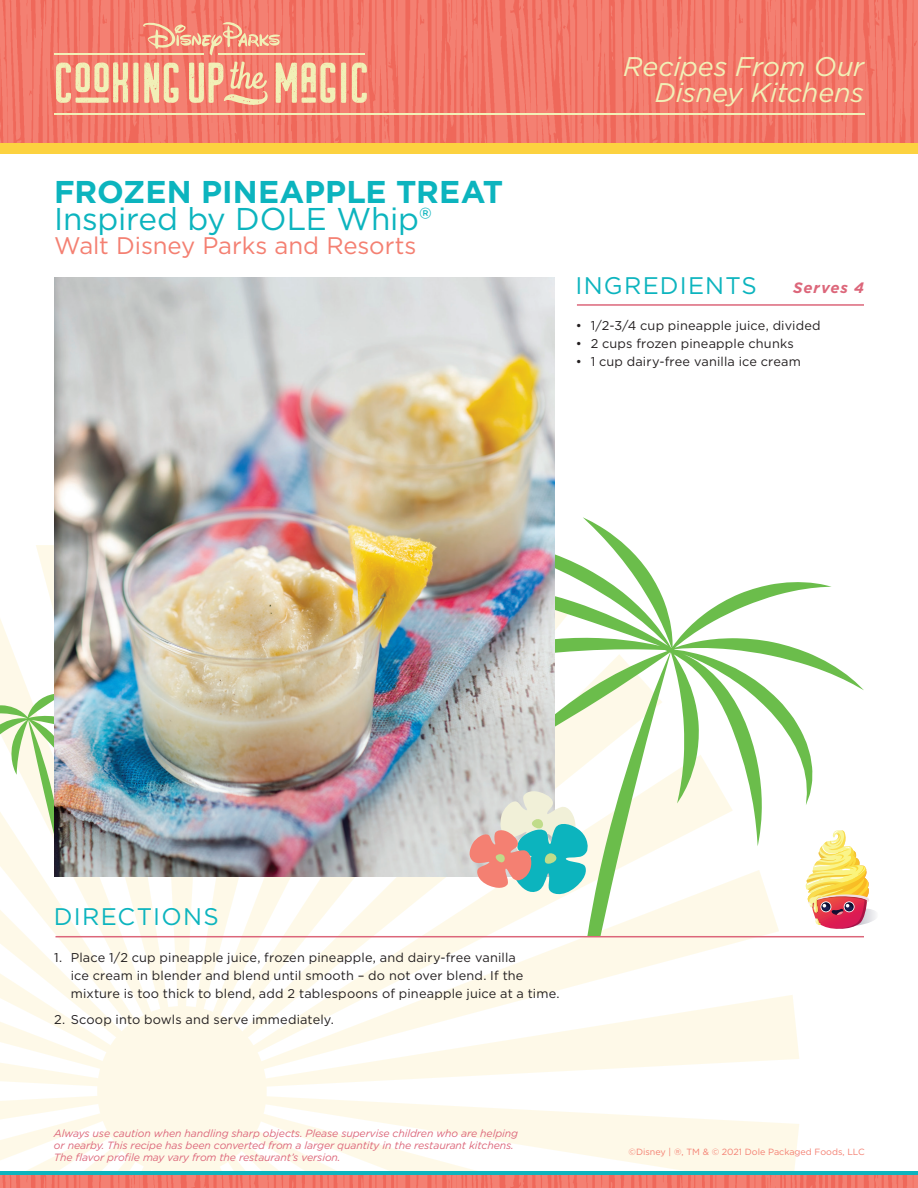
<style>
.page{position:relative;width:918px;height:1188px;background:#fff}
.page>*{position:absolute;margin:0;border:0;box-sizing:border-box;transform-origin:0 0}
.t1{font:700 31.5px "Gotham";color:#0cb4be}
.t2{font:31.5px "Gotham";letter-spacing:-.005em;color:#0cb4be}
.t3{font:italic 27px/26.4px "Gotham";letter-spacing:-.005em;color:#f1f0b7;text-align:right}
.t4{font:24px "Gotham";letter-spacing:-.005em;color:#f48072}
.t5{font:24px "Gotham";letter-spacing:.055em;color:#0cb4be}
.t6{font:italic 700 15px "Gotham";letter-spacing:.065em;color:#dc667a}
.t7{font:12.75px/18px "Gotham";letter-spacing:.015em;color:#231f20}
.t8{font:italic 10.5px/12px "Gotham";letter-spacing:-.01em;color:#dc667a}
.t9{font:9px "Gotham";color:#f48072}
</style>
<div class="page">
<svg style="left:617px;top:1114px;width:182px;height:57px;background:#fef9eb"></svg>
<svg style="left:779px;top:995px;width:20px;height:65px"></svg>
<svg style="left:733px;top:935px;width:46px;height:127px;fill:#fefaef"></svg>
<svg style="left:662px;top:935px;width:71px;height:131px;fill:#fef9e8"></svg>
<svg style="left:617px;top:935px;width:45px;height:133px;fill:#fef9e8"></svg>
<img style="left:54px;top:277px;width:501px;height:268px">
<svg style="left:617px;top:1171px;width:301px;height:5px;background:#3aa7ac"></svg>
<img style="left:0;top:0;width:918px;height:143px">
<hr style="left:54px;top:113px;width:811px;height:2px;background:#f1f0b7">
<hr style="left:577px;top:304px;width:287px;height:2px;background:#dc667a">
<hr style="left:56px;top:936px;width:808px;height:1px;background:#dc667a">
<div style="left:0;top:143px;width:918px;height:11px;background:#fcd240"></div>
<img style="left:0;top:545px;width:617px;height:631px">
<svg style="left:864px;top:866px;width:12px;height:58px"></svg>
<svg style="left:555px;top:517px;width:309px;height:418px"></svg>
<img style="left:0;top:1176px;width:918px;height:12px">
<svg style="left:276px;top:63px;width:59px;height:40px;background:#f1bc96"></svg>
<svg style="left:341px;top:63px;width:5px;height:40px"></svg>
<svg style="left:352px;top:63px;width:15px;height:40px"></svg>
<svg style="left:56px;top:62px;width:123px;height:41px;background:#f1b691"></svg>
<svg style="left:189px;top:62px;width:79px;height:43px;background:#f1a889"></svg>
<svg style="left:143px;top:21px;width:137px;height:34px;background:#f1977e"></svg>
<hr style="left:218px;top:53px;width:146px;height:1px;background:#f1f0b7">
<hr style="left:54px;top:53px;width:150px;height:1px;background:#f1f0b7">
<h1 class="t1" style="left:54px;top:171px;width:451px">FROZEN PINEAPPLE TREAT</h1>
<h1 class="t2" style="left:54px;top:198px;width:379px">Inspired by DOLE Whip®</h1>
<h3 class="t4" style="left:54px;top:230px;width:364px">Walt Disney Parks and Resorts</h3>
<h2 class="t3" style="left:623px;top:52px;width:242px">Recipes From Our<br>Disney Kitchens</h2>
<h3 class="t5" style="left:575px;top:270px;width:183px">INGREDIENTS</h3>
<p class="t6" style="left:793px;top:278px;width:72px">Serves 4</p>
<p class="t7" style="left:576px;top:316px;width:247px">• 1/2-3/4 cup pineapple juice, divided</p>
<p class="t7" style="left:576px;top:334px;width:220px">• 2 cups frozen pineapple chunks</p>
<p class="t7" style="left:576px;top:352px;width:227px">• 1 cup dairy-free vanilla ice cream</p>
<h3 class="t5" style="left:54px;top:901px;width:166px">DIRECTIONS</h3>
<p class="t7" style="left:71px;top:948px;width:490px;text-indent:-16px">1. Place 1/2 cup pineapple juice, frozen pineapple, and dairy-free vanilla<br>ice cream in blender and blend until smooth – do not over blend. If the mixture is too thick to blend, add 2 tablespoons of pineapple juice at a time.</p>
<p class="t7" style="left:54px;top:1011px;width:281px">2. Scoop into bowls and serve immediately.</p>
<p class="t8" style="left:54px;top:1127px;width:466px">Always use caution when handling sharp objects. Please supervise children who are helping or nearby. This recipe has been converted from a larger quantity in the restaurant kitchens.<br>The flavor profile may vary from the restaurant’s version.</p>
<p class="t9" style="left:629px;top:1146px;width:238px">©Disney | ®, TM &amp; © 2021 Dole Packaged Foods, LLC</p>
</div>
